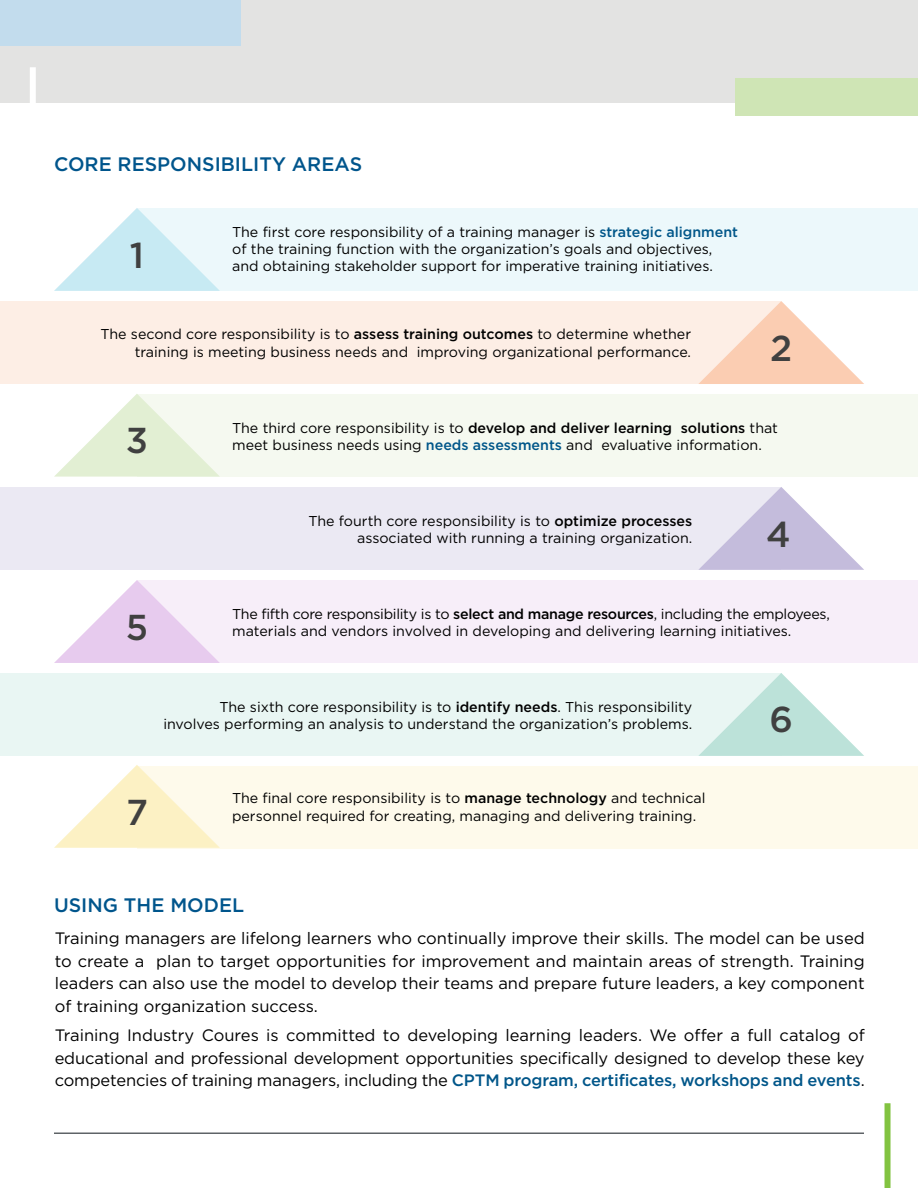
<style>
.page{position:relative;width:918px;height:1188px;background:#fff}
.page>*{position:absolute;margin:0;border:0;box-sizing:border-box;transform-origin:0 0}
.t1{font:500 36px "Gotham";color:#404040}
.t2{font:500 19.5px "Gotham";color:#00558c}
.t3{font:16.5px/22.5px "Gotham";letter-spacing:-.01em;color:#000;text-align:justify}
.t4{font:14.25px/17.1px "Gotham";color:#000}
.s1{font-weight:500;color:#005689}
.s2{font-weight:500}
</style>
<div class="page">
<div style="left:0;top:0;width:918px;height:103px;background:#e3e3e2"></div>
<div style="left:0;top:0;width:241px;height:46px;background:#c2dced"></div>
<div style="left:137px;top:208px;width:781px;height:83px;background:#ecf8fb"></div>
<div style="left:137px;top:767px;width:781px;height:82px;background:#fefaeb"></div>
<div style="left:0;top:674px;width:781px;height:82px;background:#e9f6f3"></div>
<div style="left:137px;top:581px;width:781px;height:82px;background:#f7eef9"></div>
<div style="left:0;top:487px;width:781px;height:83px;background:#ebe9f3"></div>
<div style="left:137px;top:394px;width:781px;height:83px;background:#f5f9f0"></div>
<div style="left:0;top:301px;width:781px;height:82px;background:#fdeee5"></div>
<hr style="left:54px;top:1132px;width:810px;height:2px;background:#5e6367">
<div style="left:735px;top:78px;width:183px;height:38px;background:#cfe5b5"></div>
<div style="left:30px;top:67px;width:6px;height:38px;background:#fff"></div>
<div style="left:885px;top:1103px;width:6px;height:85px;background:#82c341"></div>
<svg style="left:54px;top:208px;width:166px;height:83px"></svg>
<svg style="left:698px;top:301px;width:166px;height:83px"></svg>
<svg style="left:699px;top:487px;width:165px;height:83px"></svg>
<svg style="left:698px;top:673px;width:166px;height:83px"></svg>
<svg style="left:54px;top:394px;width:165px;height:83px"></svg>
<svg style="left:54px;top:580px;width:166px;height:83px"></svg>
<svg style="left:54px;top:765px;width:166px;height:83px"></svg>
<h2 class="t2" style="left:54px;top:151px;width:310px">CORE RESPONSIBILITY AREAS</h2>
<h1 class="t1" style="left:130px;top:232px;width:16px">1</h1>
<p class="t4" style="left:232px;top:223px;width:507px">The first core responsibility of a training manager is <span class="s1">strategic alignment </span>of the training function with the organization’s goals and objectives, and obtaining stakeholder support for imperative training initiatives.</p>
<p class="t4" style="left:100px;top:326px;width:592px;text-align:right">The second core responsibility is to <span class="s2">assess training outcomes</span> to determine whether training is meeting business needs and improving organizational performance.</p>
<h1 class="t1" style="left:770px;top:325px;width:24px">2</h1>
<h1 class="t1" style="left:126px;top:416px;width:24px">3</h1>
<p class="t4" style="left:232px;top:419px;width:547px">The third core responsibility is to <span class="s2">develop and deliver learning solutions</span> that meet business needs using <span class="s1">needs assessments</span> and evaluative information.</p>
<p class="t4" style="left:308px;top:512px;width:386px;text-align:right">The fourth core responsibility is to <span class="s2">optimize processes </span>associated with running a training organization.</p>
<h1 class="t1" style="left:766px;top:511px;width:26px">4</h1>
<h1 class="t1" style="left:126px;top:604px;width:24px">5</h1>
<p class="t4" style="left:232px;top:605px;width:599px">The fifth core responsibility is to <span class="s2">select and manage resources</span>, including the employees, materials and vendors involved in developing and delivering learning initiatives.</p>
<p class="t4" style="left:163px;top:698px;width:530px;text-align:right">The sixth core responsibility is to <span class="s2">identify needs</span>. This responsibility involves performing an analysis to understand the organization’s problems.</p>
<h1 class="t1" style="left:126px;top:789px;width:23px">7</h1>
<p class="t4" style="left:232px;top:790px;width:475px">The final core responsibility is to <span class="s2">manage technology</span> and technical personnel required for creating, managing and delivering training.</p>
<h1 class="t1" style="left:770px;top:696px;width:25px">6</h1>
<h2 class="t2" style="left:54px;top:893px;width:192px">USING THE MODEL</h2>
<p class="t3" style="left:55px;top:927px;width:812px">Training managers are lifelong learners who continually improve their skills. The model can be used to create a plan to target opportunities for improvement and maintain areas of strength. Training leaders can also use the model to develop their teams and prepare future leaders, a key component of training organization success.</p>
<p class="t3" style="left:55px;top:1024px;width:812px">Training Industry Coures is committed to developing learning leaders. We offer a full catalog of educational and professional development opportunities specifically designed to develop these key competencies of training managers, including the <span class="s1">CPTM program, certificates, workshops and events</span>.</p>
</div>
